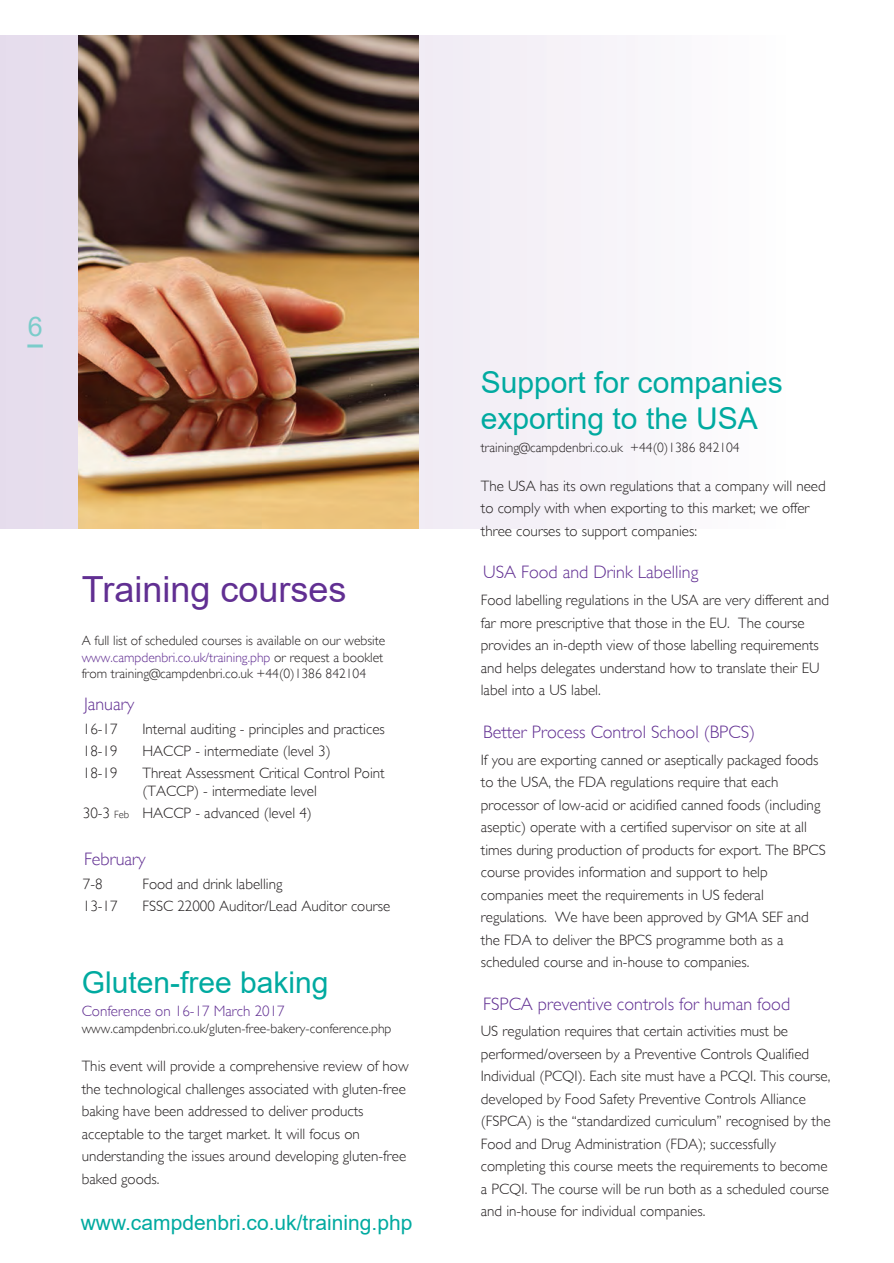
<style>
.page{position:relative;width:894px;height:1263px;background:#fff}
.page>*{position:absolute;margin:0;border:0;box-sizing:border-box;transform-origin:0 0}
.t1{font:36px "Arial";color:#612f92}
.t2{font:30px/36px "Arial";color:#00aaa0}
.t3{font:27px "Arial";color:#7bccca}
.t4{font:21px "Arial";color:#00aaa0}
.t5{font:300 18px "Gill Sans";color:#612f92}
.t6{font:300 15px/22.5px "Gill Sans";color:#231f20}
.t7{font:300 15px "Gill Sans";color:#612f92}
.t8{font:300 13.5px/16.5px "Gill Sans";color:#231f20}
.s1{font-weight:700}
.s2{color:#612f92}
.s3{font-size:10.5px}
</style>
<div class="page">
<img style="left:0;top:36px;width:635px;height:493px">
<img style="left:78px;top:36px;width:340px;height:493px">
<h3 class="t3" style="left:28px;top:311px;width:17px">6<span class="s1">_</span></h3>
<h1 class="t1" style="left:82px;top:569px;width:266px">Training courses</h1>
<p class="t8" style="left:82px;top:634px;width:305px">A full list of scheduled courses is available on our website <span class="s2">www.campdenbri.co.uk/training.php</span> or request a booklet from training@campdenbri.co.uk +44(0)1386 842104</p>
<p class="t5" style="left:84px;top:698px;width:52px">January</p>
<p class="t6" style="left:83px;top:719px;width:36px">16-17</p>
<p class="t6" style="left:142px;top:719px;width:244px">Internal auditing - principles and practices</p>
<p class="t6" style="left:83px;top:741px;width:36px">18-19</p>
<p class="t6" style="left:142px;top:741px;width:190px">HACCP - intermediate (level 3)</p>
<p class="t6" style="left:83px;top:764px;width:36px">18-19</p>
<p class="t6" style="left:142px;top:766px;width:244px;line-height:18px">Threat Assessment Critical Control Point (TACCP) - intermediate level</p>
<p class="t6" style="left:83px;top:804px;width:230px">30-3 <span class="s3">Feb</span> HACCP - advanced (level 4)</p>
<p class="t5" style="left:84px;top:853px;width:63px">February</p>
<p class="t6" style="left:83px;top:874px;width:21px">7-8</p>
<p class="t6" style="left:142px;top:874px;width:141px">Food and drink labelling</p>
<p class="t6" style="left:83px;top:897px;width:36px">13-17</p>
<p class="t6" style="left:142px;top:897px;width:249px">FSSC 22000 Auditor/Lead Auditor course</p>
<h2 class="t2" style="left:82px;top:965px;width:248px">Gluten-free baking</h2>
<p class="t7" style="left:82px;top:1005px;width:204px">Conference on 16-17 March 2017</p>
<p class="t8" style="left:82px;top:1021px;width:311px">www.campdenbri.co.uk/gluten-free-bakery-conference.php</p>
<p class="t6" style="left:82px;top:1057px;width:328px">This event will provide a comprehensive review of how the technological challenges associated with gluten-free baking have been addressed to deliver products acceptable to the target market. It will focus on understanding the issues around developing gluten-free baked goods.</p>
<h3 class="t4" style="left:81px;top:1211px;width:333px">www.campdenbri.co.uk/training.php</h3>
<h2 class="t2" style="left:481px;top:364px;width:303px">Support for companies exporting to the USA</h2>
<p class="t8" style="left:481px;top:441px;width:260px">training@campdenbri.co.uk +44(0)1386 842104</p>
<p class="t6" style="left:481px;top:476px;width:346px">The USA has its own regulations that a company will need to comply with when exporting to this market; we offer three courses to support companies:</p>
<p class="t5" style="left:483px;top:566px;width:217px">USA Food and Drink Labelling</p>
<p class="t6" style="left:481px;top:591px;width:350px">Food labelling regulations in the USA are very different and far more prescriptive that those in the EU. The course provides an in-depth view of those labelling requirements and helps delegates understand how to translate their EU label into a US label.</p>
<p class="t5" style="left:483px;top:725px;width:273px">Better Process Control School (BPCS)</p>
<p class="t6" style="left:481px;top:750px;width:346px">If you are exporting canned or aseptically packaged foods to the USA, the FDA regulations require that each processor of low-acid or acidified canned foods (including aseptic) operate with a certified supervisor on site at all times during production of products for export. The BPCS course provides information and support to help companies meet the requirements in US federal regulations. We have been approved by GMA SEF and the FDA to deliver the BPCS programme both as a scheduled course and in-house to companies.</p>
<p class="t5" style="left:483px;top:997px;width:308px">FSPCA preventive controls for human food</p>
<p class="t6" style="left:481px;top:1022px;width:351px">US regulation requires that certain activities must be performed/overseen by a Preventive Controls Qualified Individual (PCQI). Each site must have a PCQI. This course, developed by Food Safety Preventive Controls Alliance (FSPCA) is the “standardized curriculum” recognised by the Food and Drug Administration (FDA); successfully completing this course meets the requirements to become a PCQI. The course will be run both as a scheduled course and in-house for individual companies.</p>
</div>
